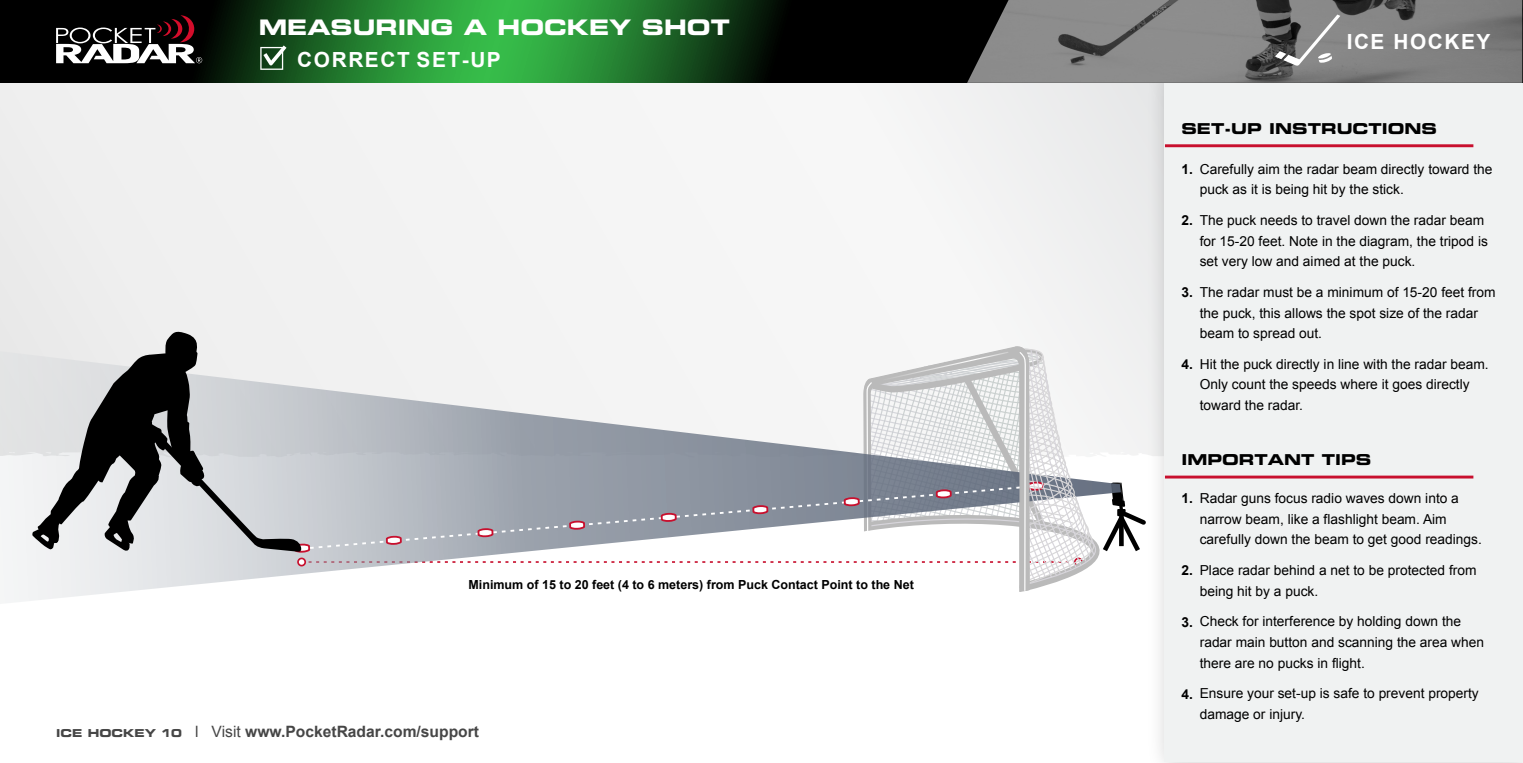
<style>
.page{position:relative;width:1523px;height:763px;background:#fff}
.page>*{position:absolute;margin:0;border:0;box-sizing:border-box;transform-origin:0 0}
.t1{font:21.38px "Eurostile LT Std Bold Ex 2";color:#fff}
.t2{font:700 20.81px "Arial";letter-spacing:.075em;color:#fff}
.t3{font:700 15.62px "Arial";color:#464646}
.t4{font:15px "Eurostile LT Std Bold Ex 2";color:#000}
.t5{font:13.75px/20.6px "Arial";color:#000}
.t6{font:700 13.75px "Arial";color:#000}
.t7{font:700 12.5px "Arial";color:#000}
.s1{font-family:"Eurostile LT Std Bold Ex 2";font-weight:400;font-size:10.94px}
.s2{font-weight:400}
</style>
<div class="page">
<img style="left:1139px;top:83px;width:26px;height:679px">
<div style="left:1165px;top:76px;width:357px;height:686px;background:#f0f2f2"></div>
<hr style="left:1165px;top:144px;width:308px;height:3px;background:#c8102e">
<hr style="left:1165px;top:475px;width:308px;height:3px;background:#c8102e">
<svg style="left:0;top:329px;width:1149px;height:273px"></svg>
<div style="left:0;top:0;width:1522px;height:83px;background:#000"></div>
<svg style="left:166px;top:0;width:615px;height:83px;background:#1e6c29"></svg>
<svg style="left:56px;top:15px;width:146px;height:48px"></svg>
<img style="left:967px;top:0;width:555px;height:83px">
<svg style="left:260px;top:45px;width:27px;height:25px"></svg>
<svg style="left:1275px;top:15px;width:65px;height:51px;background:#808080"></svg>
<h1 class="t1" style="left:259px;top:12px;width:472px">MEASURING A HOCKEY SHOT</h1>
<h2 class="t2" style="left:297px;top:46px;width:205px">CORRECT SET-UP</h2>
<p class="t7" style="left:468px;top:576px;width:447px">Minimum of 15 to 20 feet (4 to 6 meters) from Puck Contact Point to the Net</p>
<p class="t3" style="left:56px;top:720px;width:424px"><span class="s1">ICE HOCKEY 10</span> <span class="s2">l Visit</span> www.PocketRadar.com/support</p>
<h2 class="t2" style="left:1346px;top:28px;width:145px">ICE HOCKEY</h2>
<p class="t4" style="left:1181px;top:118px;width:257px">SET-UP INSTRUCTIONS</p>
<p class="t6" style="left:1181px;top:160px;width:13px">1.</p>
<p class="t5" style="left:1199px;top:159px;width:294px">Carefully aim the radar beam directly toward the puck as it is being hit by the stick.</p>
<p class="t5" style="left:1199px;top:210px;width:290px">The puck needs to travel down the radar beam for 15-20 feet. Note in the diagram, the tripod is set very low and aimed at the puck.</p>
<p class="t5" style="left:1199px;top:282px;width:297px">The radar must be a minimum of 15-20 feet from the puck, this allows the spot size of the radar beam to spread out.</p>
<p class="t5" style="left:1199px;top:354px;width:290px">Hit the puck directly in line with the radar beam.<br>Only count the speeds where it goes directly toward the radar.</p>
<p class="t6" style="left:1181px;top:211px;width:13px">2.</p>
<p class="t6" style="left:1181px;top:283px;width:13px">3.</p>
<p class="t6" style="left:1181px;top:355px;width:13px">4.</p>
<p class="t4" style="left:1181px;top:449px;width:192px">IMPORTANT TIPS</p>
<p class="t6" style="left:1181px;top:489px;width:13px">1.</p>
<p class="t6" style="left:1181px;top:561px;width:13px">2.</p>
<p class="t6" style="left:1181px;top:613px;width:13px">3.</p>
<p class="t6" style="left:1181px;top:684px;width:13px">4.</p>
<p class="t5" style="left:1199px;top:488px;width:284px">Radar guns focus radio waves down into a narrow beam, like a flashlight beam. Aim carefully down the beam to get good readings.</p>
<p class="t5" style="left:1199px;top:560px;width:278px">Place radar behind a net to be protected from being hit by a puck.</p>
<p class="t5" style="left:1199px;top:611px;width:286px">Check for interference by holding down the radar main button and scanning the area when there are no pucks in flight.</p>
<p class="t5" style="left:1199px;top:683px;width:280px">Ensure your set-up is safe to prevent property damage or injury.</p>
</div>
